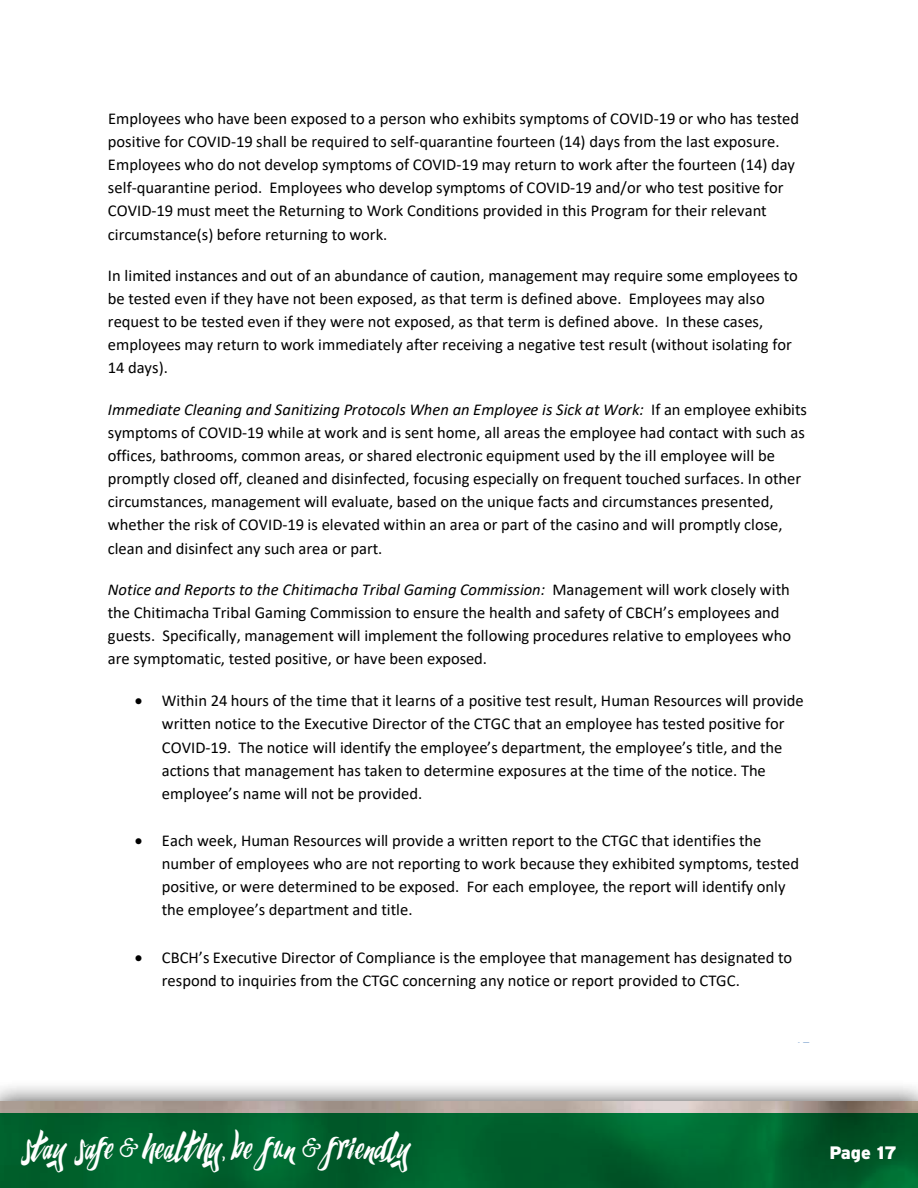
<style>
.page{position:relative;width:918px;height:1188px;background:#fff}
.page>*{position:absolute;margin:0;border:0;box-sizing:border-box;transform-origin:0 0}
.t1{font:43.5px "Humblleregular";letter-spacing:-.005em;color:#fff}
.t2{font:900 18px "Interstate";color:#fff}
.t3{font:16.5px/23.1px "Calibri";color:#000}
.t4{font:15.15px "Calibri";color:#4f81bd}
.s1{font-style:italic}
</style>
<div class="page">
<div style="left:0;top:1080px;width:918px;height:108px;background:#000;opacity:.75"></div>
<img style="left:0;top:1102px;width:918px;height:11px">
<svg style="left:0;top:1113px;width:918px;height:75px;background:#00602d"></svg>
<p class="t3" style="left:108px;top:107px;width:693px">Employees who have been exposed to a person who exhibits symptoms of COVID-19 or who has tested positive for COVID-19 shall be required to self-quarantine fourteen (14) days from the last exposure.<br>Employees who do not develop symptoms of COVID-19 may return to work after the fourteen (14) day self-quarantine period. Employees who develop symptoms of COVID-19 and/or who test positive for COVID-19 must meet the Returning to Work Conditions provided in this Program for their relevant circumstance(s) before returning to work.</p>
<p class="t3" style="left:108px;top:264px;width:691px">In limited instances and out of an abundance of caution, management may require some employees to be tested even if they have not been exposed, as that term is defined above. Employees may also request to be tested even if they were not exposed, as that term is defined above. In these cases, employees may return to work immediately after receiving a negative test result (without isolating for 14 days).</p>
<p class="t3" style="left:108px;top:397px;width:701px"><span class="s1">Immediate Cleaning and Sanitizing Protocols When an Employee is Sick at Work:</span> If an employee exhibits symptoms of COVID-19 while at work and is sent home, all areas the employee had contact with such as offices, bathrooms, common areas, or shared electronic equipment used by the ill employee will be promptly closed off, cleaned and disinfected, focusing especially on frequent touched surfaces. In other circumstances, management will evaluate, based on the unique facts and circumstances presented, whether the risk of COVID-19 is elevated within an area or part of the casino and will promptly close, clean and disinfect any such area or part.</p>
<p class="t3" style="left:108px;top:578px;width:685px"><span class="s1">Notice and Reports to the Chitimacha Tribal Gaming Commission:</span> Management will work closely with the Chitimacha Tribal Gaming Commission to ensure the health and safety of CBCH’s employees and guests. Specifically, management will implement the following procedures relative to employees who are symptomatic, tested positive, or have been exposed.</p>
<p class="t3" style="left:162px;top:689px;width:644px;text-indent:-27px">• Within 24 hours of the time that it learns of a positive test result, Human Resources will provide written notice to the Executive Director of the CTGC that an employee has tested positive for COVID-19. The notice will identify the employee’s department, the employee’s title, and the actions that management has taken to determine exposures at the time of the notice. The employee’s name will not be provided.</p>
<p class="t3" style="left:162px;top:829px;width:639px;text-indent:-27px">• Each week, Human Resources will provide a written report to the CTGC that identifies the number of employees who are not reporting to work because they exhibited symptoms, tested positive, or were determined to be exposed. For each employee, the report will identify only the employee’s department and title.</p>
<p class="t3" style="left:162px;top:946px;width:632px;text-indent:-27px">• CBCH’s Executive Director of Compliance is the employee that management has designated to respond to inquiries from the CTGC concerning any notice or report provided to CTGC.</p>
<p class="t4" style="left:795px;top:1036px;width:17px">17</p>
<h1 class="t1" style="left:21px;top:1118px;width:390px">stay safe &amp; healthy, be fun &amp; friendly</h1>
<p class="t2" style="left:829px;top:1143px;width:69px">Page 17</p>
</div>
